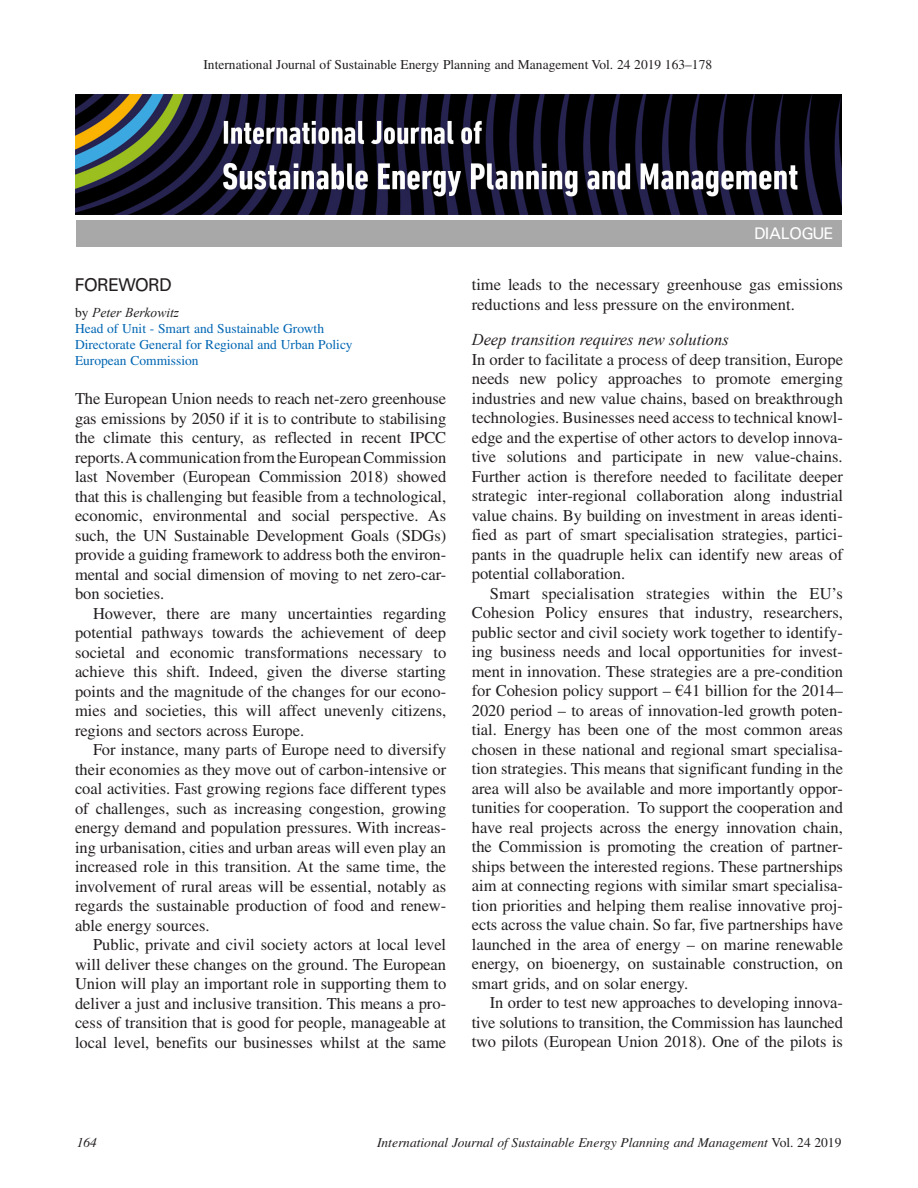
<style>
.page{position:relative;width:918px;height:1188px;background:#fff}
.page>*{position:absolute;margin:0;border:0;box-sizing:border-box;transform-origin:0 0}
.Body{font:16.5px/19.5px "Times";color:#231f20;text-align:justify}
.Body1{font:16.5px/19.5px "Times";letter-spacing:-.005em;color:#231f20;text-align:justify}
.t1{font:italic 16.5px "Times New Roman";color:#231f20}
.t2{font:16.5px "Uniform";color:#231f20}
.t3{font:15px "Uniform";color:#fff}
.Abstract_text{font:13.5px "Times";color:#0166b3}
.t4{font:13.5px "Times";color:#231f20}
.Running_foorter_left{font:italic 13.5px "Times";color:#231f20}
.Abstrat_text_roman{font:italic 13.5px "Times New Roman";color:#231f20}
.s1{font-family:"Times";font-style:normal}
.s2{font-family:"Times New Roman"}
.s3{font-style:normal}
</style>
<div class="page">
<img style="left:76px;top:94px;width:765px;height:120px">
<div style="left:76px;top:220px;width:765px;height:27px;background:#a8a8a8"></div>
<p class="t4" style="left:204px;top:57px;width:510px">International Journal of Sustainable Energy Planning and Management Vol. 24 2019 163–178</p>
<p class="t3" style="left:754px;top:224px;width:80px">DIALOGUE</p>
<h1 class="t2" style="left:75px;top:275px;width:98px">FOREWORD</h1>
<p class="Abstrat_text_roman" style="left:75px;top:303px;width:106px"><span class="s1">by</span> Peter Berkowitz</p>
<p class="Abstract_text" style="left:75px;top:321px;width:251px">Head of Unit - Smart and Sustainable Growth</p>
<p class="Abstract_text" style="left:75px;top:337px;width:279px">Directorate General for Regional and Urban Policy</p>
<p class="Abstract_text" style="left:75px;top:353px;width:125px">European Commission</p>
<p class="Body1" style="left:75px;top:389px;width:373px">The European Union needs to reach net-zero greenhouse gas emissions by 2050 if it is to contribute to stabilising the climate this century, as reflected in recent IPCC reports. A communication from the European Commission last November (European Commission 2018) showed that this is challenging but feasible from a technological, economic, environmental and social perspective. As such, the UN Sustainable Development Goals (SDGs) provide a guiding framework to address both the environ&shy;mental and social dimension of moving to net zero-car&shy;bon societies.</p>
<p class="Body" style="left:75px;top:603px;width:373px;text-indent:18px">However, there are many uncertainties regarding potential pathways towards the achievement of deep societal and economic transformations necessary to achieve this shift. Indeed, given the diverse starting points and the magnitude of the changes for our econo&shy;mies and societies, this will affect unevenly citizens, regions and sectors across Europe.</p>
<p class="Body" style="left:75px;top:740px;width:373px;text-indent:18px">For instance, many parts of Europe need to diversify their economies as they move out of carbon-intensive or coal activities. Fast growing regions face different types of challenges, such as increasing congestion, growing energy demand and population pressures. With increas&shy;ing urbanisation, cities and urban areas will even play an increased role in this transition. At the same time, the involvement of rural areas will be essential, notably as regards the sustainable production of food and renew&shy;able energy sources.</p>
<p class="Body" style="left:75px;top:935px;width:373px;text-indent:18px">Public, private and civil society actors at local level will deliver these changes on the ground. The European Union will play an important role in supporting them to deliver a just and inclusive transition. This means a pro&shy;cess of transition that is good for people, manageable at local level, benefits our businesses whilst at the same</p>
<p class="Body" style="left:472px;top:275px;width:373px">time leads to the necessary greenhouse gas emissions reductions and less pressure on the environment.</p>
<h3 class="t1" style="left:472px;top:328px;width:259px">Deep transition requires new solutions</h3>
<p class="Body1" style="left:472px;top:349px;width:373px">In order to facilitate a process of deep transition, Europe needs new policy approaches to promote emerging industries and new value chains, based on breakthrough technologies. Businesses need access to technical knowl&shy;edge and the expertise of other actors to develop innova&shy;tive solutions and participate in new value-chains.<br>Further action is therefore needed to facilitate deeper strategic inter-regional collaboration along industrial value chains. By building on investment in areas identi&shy;fied as part of smart specialisation strategies, partici&shy;pants in the quadruple helix can identify new areas of potential collaboration.</p>
<p class="Body" style="left:472px;top:583px;width:373px;text-indent:18px">Smart specialisation strategies within the EU’s Cohesion Policy ensures that industry, researchers, public sector and civil society work together to identify&shy;ing business needs and local opportunities for invest&shy;ment in innovation. These strategies are a pre-condition for Cohesion policy support – <span class="s2">€</span>41 billion for the 2014– 2020 period – to areas of innovation-led growth poten&shy;tial. Energy has been one of the most common areas chosen in these national and regional smart specialisa&shy;tion strategies. This means that significant funding in the area will also be available and more importantly oppor&shy;tunities for cooperation. To support the cooperation and have real projects across the energy innovation chain, the Commission is promoting the creation of partner&shy;ships between the interested regions. These partnerships aim at connecting regions with similar smart specialisa&shy;tion priorities and helping them realise innovative proj&shy;ects across the value chain. So far, five partnerships have launched in the area of energy – on marine renewable energy, on bioenergy, on sustainable construction, on smart grids, and on solar energy.</p>
<p class="Body" style="left:472px;top:993px;width:373px;text-indent:18px">In order to test new approaches to developing innova&shy;tive solutions to transition, the Commission has launched two pilots (European Union 2018). One of the pilots is</p>
<p class="Running_foorter_left" style="left:77px;top:1135px;width:22px">164</p>
<p class="Running_foorter_left" style="left:377px;top:1135px;width:466px">International Journal of Sustainable Energy Planning and Management <span class="s3">Vol. 24 2019</span></p>
</div>
